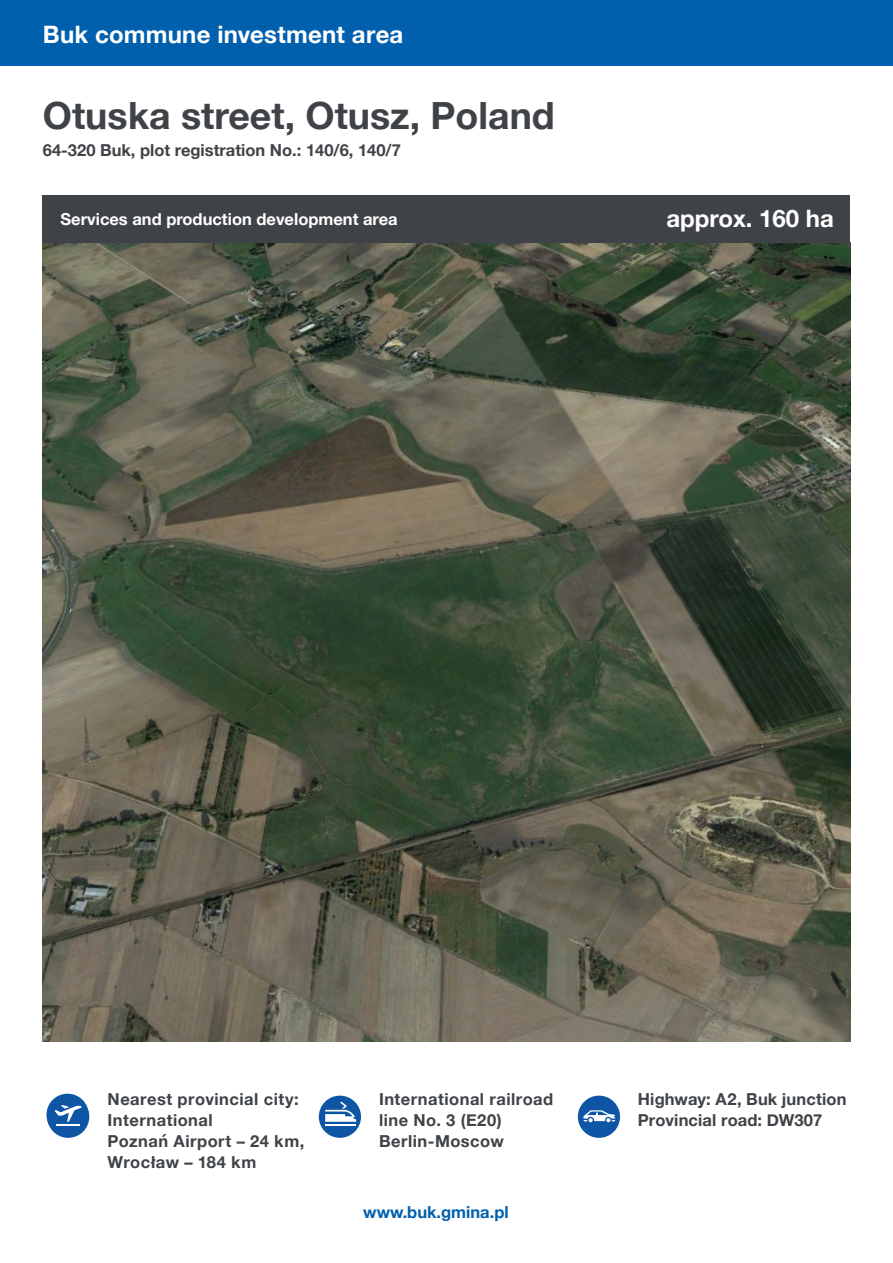
<style>
.page{position:relative;width:893px;height:1263px;background:#fff}
.page>*{position:absolute;margin:0;border:0;box-sizing:border-box;transform-origin:0 0}
.t1{font:700 37.5px "Helvetica Neue";color:#3f4347}
.t2{font:700 24px "Helvetica Neue";letter-spacing:.005em;color:#fff}
.t3{font:700 16.5px/21px "Helvetica Neue";letter-spacing:.025em;color:#3f4347}
.t4{font:700 16.5px "Helvetica Neue";color:#3f4347}
.t5{font:700 16.5px "Helvetica Neue";color:#fff}
.t6{font:700 16.5px "Helvetica Neue";color:#0160ae}
</style>
<div class="page">
<img style="left:43px;top:243px;width:807px;height:799px">
<div style="left:0;top:0;width:893px;height:66px;background:#0160ae"></div>
<svg style="left:46px;top:1094px;width:43px;height:42px"></svg>
<div style="left:43px;top:195px;width:807px;height:48px;background:#3f4347"></div>
<div style="left:578px;top:1095px;width:42px;height:43px;background:#0e55a5;border-radius:50%"></div>
<svg style="left:583px;top:1110px;width:32px;height:12px"></svg>
<div style="left:319px;top:1095px;width:42px;height:43px;background:#0e55a5;border-radius:50%"></div>
<svg style="left:325px;top:1101px;width:31px;height:21px"></svg>
<hr style="left:325px;top:1124px;width:31px;height:2px;background:#fff">
<div style="left:47px;top:1095px;width:42px;height:43px;background:#0e55a5;border-radius:50%"></div>
<svg style="left:54px;top:1105px;width:28px;height:17px"></svg>
<hr style="left:56px;top:1124px;width:24px;height:2px;background:#fff">
<p class="t2" style="left:43px;top:16px;width:362px">Buk commune investment area</p>
<p class="t1" style="left:43px;top:86px;width:513px">Otuska street, Otusz, Poland</p>
<p class="t4" style="left:43px;top:137px;width:359px">64-320 Buk, plot registration No.: 140/6, 140/7</p>
<p class="t5" style="left:61px;top:206px;width:339px">Services and production development area</p>
<p class="t2" style="left:666px;top:199px;width:169px">approx. 160 ha</p>
<p class="t3" style="left:108px;top:1089px;width:198px">Nearest provincial city:<br>International<br>Poznań Airport – 24 km,<br>Wrocław – 184 km</p>
<p class="t3" style="left:379px;top:1089px;width:176px">International railroad line No. 3 (E20)<br>Berlin-Moscow</p>
<p class="t6" style="left:363px;top:1199px;width:147px">www.buk.gmina.pl</p>
<p class="t3" style="left:638px;top:1089px;width:210px">Highway: A2, Buk junction</p>
<p class="t3" style="left:638px;top:1110px;width:186px">Provincial road: DW307</p>
</div>
